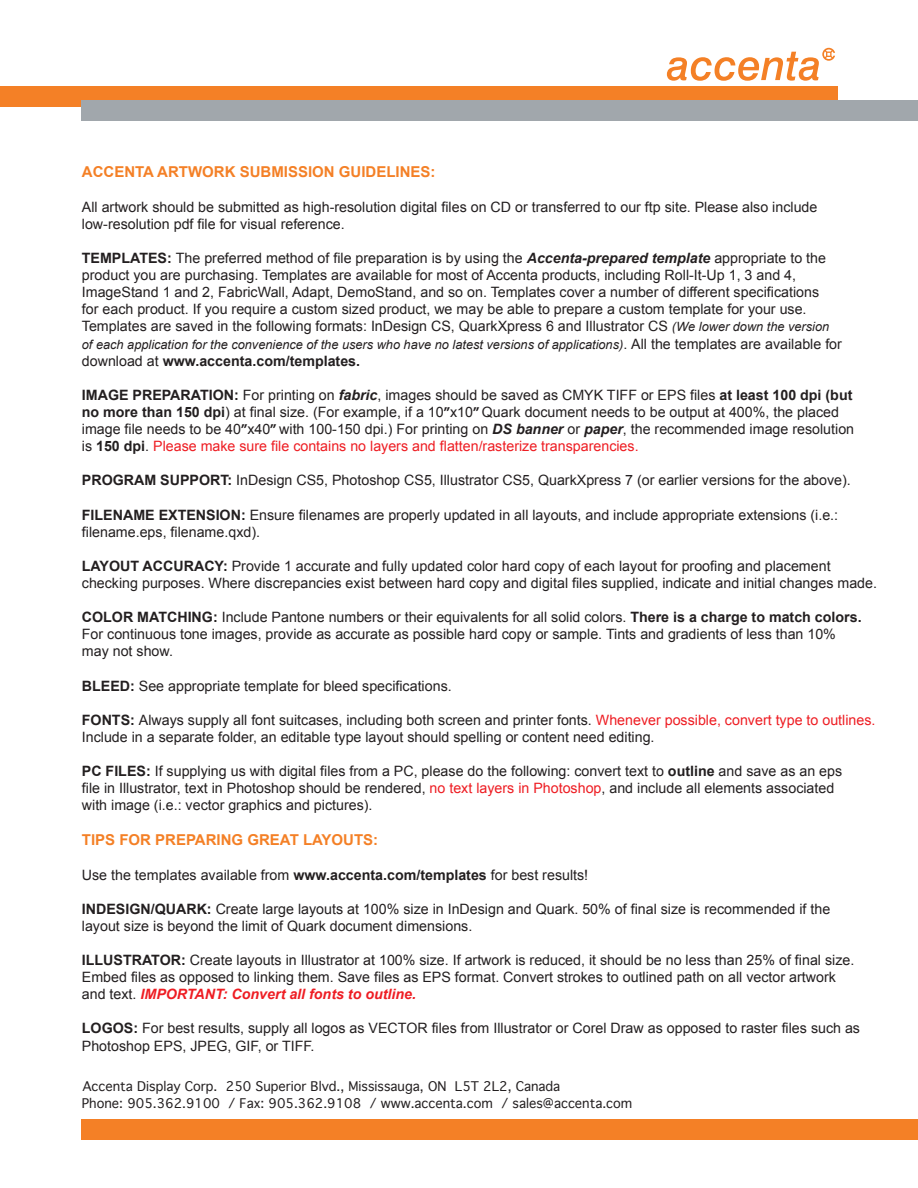
<style>
.page{position:relative;width:918px;height:1188px;background:#fff}
.page>*{position:absolute;margin:0;border:0;box-sizing:border-box;transform-origin:0 0}
.t1{font:700 15px "Arial";color:#f48026}
.t2{font:14.25px/17.1px "Arial";color:#231f20}
.t3{font:700 14.25px "Arial";color:#231f20}
.t4{font:12.75px "Geneva";color:#231f20}
.t5{font:italic 12.75px "Arial";color:#231f20}
.s1{font-weight:700}
.s2{font-weight:700;font-style:italic}
.s3{font-style:italic;font-size:12.75px}
.s4{font-style:normal;font-size:14.25px}
.s5{font-weight:400}
.s6{font-family:"Myriad Headline"}
.s7{color:#ee1d23}
.s8{font-weight:700;font-style:italic;color:#ee1d23}
</style>
<div class="page">
<div style="left:0;top:87px;width:837px;height:20px;background:#f48026"></div>
<div style="left:81px;top:100px;width:837px;height:20px;background:#a1a7ac"></div>
<div style="left:81px;top:1119px;width:837px;height:21px;background:#f48026"></div>
<svg style="left:667px;top:48px;width:168px;height:33px"></svg>
<p class="t1" style="left:82px;top:161px;width:355px">ACCENTA ARTWORK SUBMISSION GUIDELINES:</p>
<p class="t2" style="left:82px;top:198px;width:737px">All artwork should be submitted as high-resolution digital files on CD or transferred to our ftp site. Please also include low-resolution pdf file for visual reference.</p>
<p class="t2" style="left:82px;top:250px;width:749px"><span class="s1">TEMPLATES:</span> The preferred method of file preparation is by using the <span class="s2">Accenta-prepared template</span> appropriate to the product you are purchasing. Templates are available for most of Accenta products, including Roll-It-Up 1, 3 and 4, ImageStand 1 and 2, FabricWall, Adapt, DemoStand, and so on. Templates cover a number of different specifications for each product. If you require a custom sized product, we may be able to prepare a custom template for your use.<br>Templates are saved in the following formats: InDesign CS, QuarkXpress 6 and Illustrator CS <span class="s3">(We lower down the version</span></p>
<p class="t5" style="left:82px;top:336px;width:762px">of each application for the convenience of the users who have no latest versions of applications)<span class="s4">. All the templates are available for</span></p>
<p class="t3" style="left:82px;top:351px;width:280px"><span class="s5">download at</span> www.accenta.com/templates.</p>
<p class="t2" style="left:82px;top:386px;width:774px"><span class="s1">IMAGE PREPARATION:</span> For printing on <span class="s2">fabric</span>, images should be saved as CMYK TIFF or EPS files <span class="s1">at least 100 dpi (but no more than 150 dpi</span>) at final size. (For example, if a 10<span class="s6">”</span>x10<span class="s6">”</span> Quark document needs to be output at 400%, the placed image file needs to be 40<span class="s6">”</span>x40<span class="s6">”</span> with 100-150 dpi.) For printing on <span class="s2">DS banner</span> or <span class="s2">paper</span>, the recommended image resolution is <span class="s1">150 dpi</span>. <span class="s7">Please make sure file contains no layers and flatten/rasterize transparencies.</span></p>
<p class="t2" style="left:82px;top:472px;width:770px"><span class="s1">PROGRAM SUPPORT:</span> InDesign CS5, Photoshop CS5, Illustrator CS5, QuarkXpress 7 (or earlier versions for the above).</p>
<p class="t2" style="left:82px;top:506px;width:758px"><span class="s1">FILENAME EXTENSION:</span> Ensure filenames are properly updated in all layouts, and include appropriate extensions (i.e.: filename.eps, filename.qxd).</p>
<p class="t2" style="left:82px;top:557px;width:797px"><span class="s1">LAYOUT ACCURACY:</span> Provide 1 accurate and fully updated color hard copy of each layout for proofing and placement checking purposes. Where discrepancies exist between hard copy and digital files supplied, indicate and initial changes made.</p>
<p class="t2" style="left:82px;top:609px;width:781px"><span class="s1">COLOR MATCHING:</span> Include Pantone numbers or their equivalents for all solid colors. <span class="s1">There is a charge to match colors.<br></span>For continuous tone images, provide as accurate as possible hard copy or sample. Tints and gradients of less than 10% may not show.</p>
<p class="t2" style="left:82px;top:677px;width:371px"><span class="s1">BLEED:</span> See appropriate template for bleed specifications.</p>
<p class="t2" style="left:82px;top:711px;width:795px"><span class="s1">FONTS:</span> Always supply all font suitcases, including both screen and printer fonts. <span class="s7">Whenever possible, convert type to outlines.<br></span>Include in a separate folder, an editable type layout should spelling or content need editing.</p>
<p class="t2" style="left:82px;top:763px;width:762px"><span class="s1">PC FILES:</span> If supplying us with digital files from a PC, please do the following: convert text to <span class="s1">outline</span> and save as an eps file in Illustrator, text in Photoshop should be rendered, <span class="s7">no text layers in Photoshop</span>, and include all elements associated with image (i.e.: vector graphics and pictures).</p>
<p class="t1" style="left:82px;top:830px;width:298px">TIPS FOR PREPARING GREAT LAYOUTS:</p>
<p class="t2" style="left:82px;top:866px;width:508px">Use the templates available from <span class="s1">www.accenta.com/templates</span> for best results!</p>
<p class="t2" style="left:82px;top:900px;width:750px"><span class="s1">INDESIGN/QUARK:</span> Create large layouts at 100% size in InDesign and Quark. 50% of final size is recommended if the layout size is beyond the limit of Quark document dimensions.</p>
<p class="t2" style="left:82px;top:952px;width:774px"><span class="s1">ILLUSTRATOR:</span> Create layouts in Illustrator at 100% size. If artwork is reduced, it should be no less than 25% of final size.<br>Embed files as opposed to linking them. Save files as EPS format. Convert strokes to outlined path on all vector artwork and text. <span class="s8">IMPORTANT: Convert all fonts to outline.</span></p>
<p class="t2" style="left:82px;top:1020px;width:780px"><span class="s1">LOGOS:</span> For best results, supply all logos as VECTOR files from Illustrator or Corel Draw as opposed to raster files such as<br>Photoshop EPS, JPEG, GIF, or TIFF.</p>
<p class="t4" style="left:82px;top:1075px;width:479px">Accenta Display Corp. 250 Superior Blvd., Mississauga, ON L5T 2L2, Canada</p>
<p class="t4" style="left:82px;top:1093px;width:552px">Phone: 905.362.9100 / Fax: 905.362.9108 / www.accenta.com / sales@accenta.com</p>
</div>
